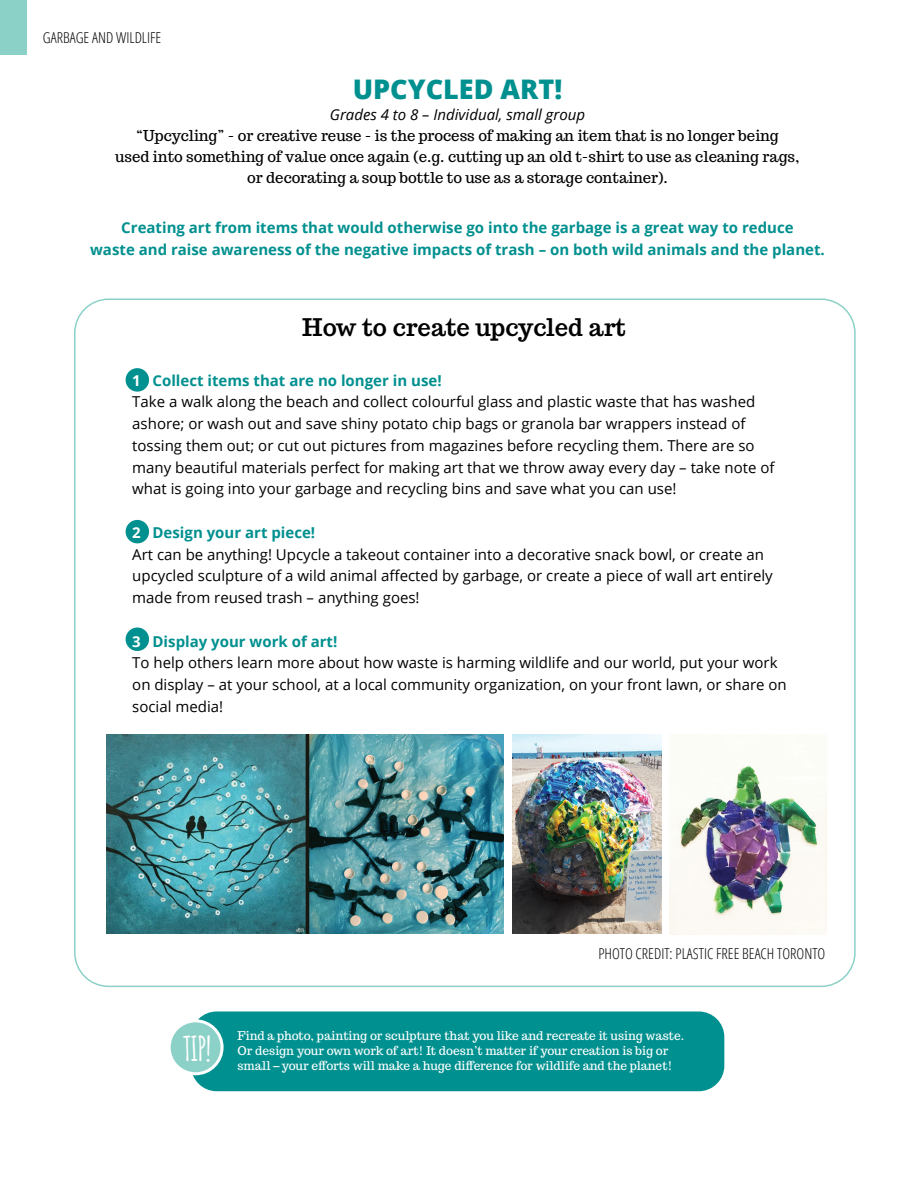
<style>
.page{position:relative;width:918px;height:1188px;background:#fff}
.page>*{position:absolute;margin:0;border:0;box-sizing:border-box;transform-origin:0 0}
.t1{font:700 33.6px "Amatic";color:#fff}
.Activity_Headers{font:800 27px "Open Sans";color:#00908f}
.Subhead{font:700 24px "Trocchi";color:#000}
.Body{font:15px/21.8px "Open Sans";color:#000}
.Body-2{font:700 15px/21.8px "Open Sans";color:#00908f;text-align:center}
.Activity_opening_Par{font:15px/21px "Trocchi";color:#000;text-align:center}
.t2{font:300 condensed 15px "Open Sans";color:#000}
.Activity_italics_gra{font:italic 15px "Open Sans";color:#000}
.Call_outs{font:12px/15px "Trocchi";color:#fff}
.s1{color:#fff}
</style>
<div class="page">
<img style="left:106px;top:735px;width:398px;height:199px">
<img style="left:512px;top:735px;width:149px;height:199px">
<img style="left:670px;top:765px;width:157px;height:169px">
<div style="left:126px;top:628px;width:23px;height:23px;background:#00908f;border-radius:50%"></div>
<div style="left:126px;top:520px;width:23px;height:23px;background:#00908f;border-radius:50%"></div>
<div style="left:126px;top:368px;width:23px;height:24px;background:#00908f;border-radius:50%"></div>
<div style="left:190px;top:1010px;width:536px;height:83px;background:#00908f;border-radius:27px"></div>
<div style="left:188px;top:1008px;width:539px;height:86px;border:3px solid #fff;border-radius:27px"></div>
<div style="left:169px;top:1021px;width:53px;height:53px;background:#8cd1c8;border-radius:50%"></div>
<div style="left:168px;top:1019px;width:56px;height:56px;border:3px solid #fff;border-radius:50%"></div>
<div style="left:0;top:0;width:27px;height:55px;background:#8cd1c8"></div>
<p class="t2" style="left:43px;top:27px;width:120px">GARBAGE AND WILDLIFE</p>
<p class="Activity_Headers" style="left:353px;top:68px;width:211px">UPCYCLED ART!</p>
<p class="Activity_italics_gra" style="left:330px;top:104px;width:257px">Grades 4 to 8 – Individual, small group</p>
<p class="Activity_opening_Par" style="left:115px;top:125px;width:686px">“Upcycling” - or creative reuse - is the process of making an item that is no longer being<br>used into something of value once again (e.g. cutting up an old t-shirt to use as cleaning rags, or decorating a soup bottle to use as a storage container).</p>
<p class="Body-2" style="left:90px;top:217px;width:736px">Creating art from items that would otherwise go into the garbage is a great way to reduce<br>waste and raise awareness of the negative impacts of trash – on both wild animals and the planet.</p>
<p class="Subhead" style="left:302px;top:316px;width:325px">How to create upcycled art</p>
<p class="Body-2" style="left:132px;top:369px;width:311px"><span class="s1">1</span> Collect items that are no longer in use!</p>
<p class="Body" style="left:132px;top:391px;width:644px">Take a walk along the beach and collect colourful glass and plastic waste that has washed ashore; or wash out and save shiny potato chip bags or granola bar wrappers instead of tossing them out; or cut out pictures from magazines before recycling them. There are so many beautiful materials perfect for making art that we throw away every day – take note of what is going into your garbage and recycling bins and save what you can use!</p>
<p class="Body-2" style="left:132px;top:521px;width:184px"><span class="s1">2</span> Design your art piece!</p>
<p class="Body" style="left:132px;top:543px;width:642px">Art can be anything! Upcycle a takeout container into a decorative snack bowl, or create an upcycled sculpture of a wild animal affected by garbage, or create a piece of wall art entirely made from reused trash – anything goes!</p>
<p class="Body-2" style="left:132px;top:630px;width:207px"><span class="s1">3</span> Display your work of art!</p>
<p class="Body" style="left:132px;top:652px;width:656px">To help others learn more about how waste is harming wildlife and our world, put your work on display – at your school, at a local community organization, on your front lawn, or share on social media!</p>
<p class="t2" style="left:598px;top:944px;width:229px">PHOTO CREDIT: PLASTIC FREE BEACH TORONTO</p>
<p class="t1" style="left:183px;top:1025px;width:29px">TIP!</p>
<p class="Call_outs" style="left:238px;top:1028px;width:448px">Find a photo, painting or sculpture that you like and recreate it using waste.<br>Or design your own work of art! It doesn’t matter if your creation is big or small –- your efforts will make a huge difference for wildlife and the planet!</p>
</div>
